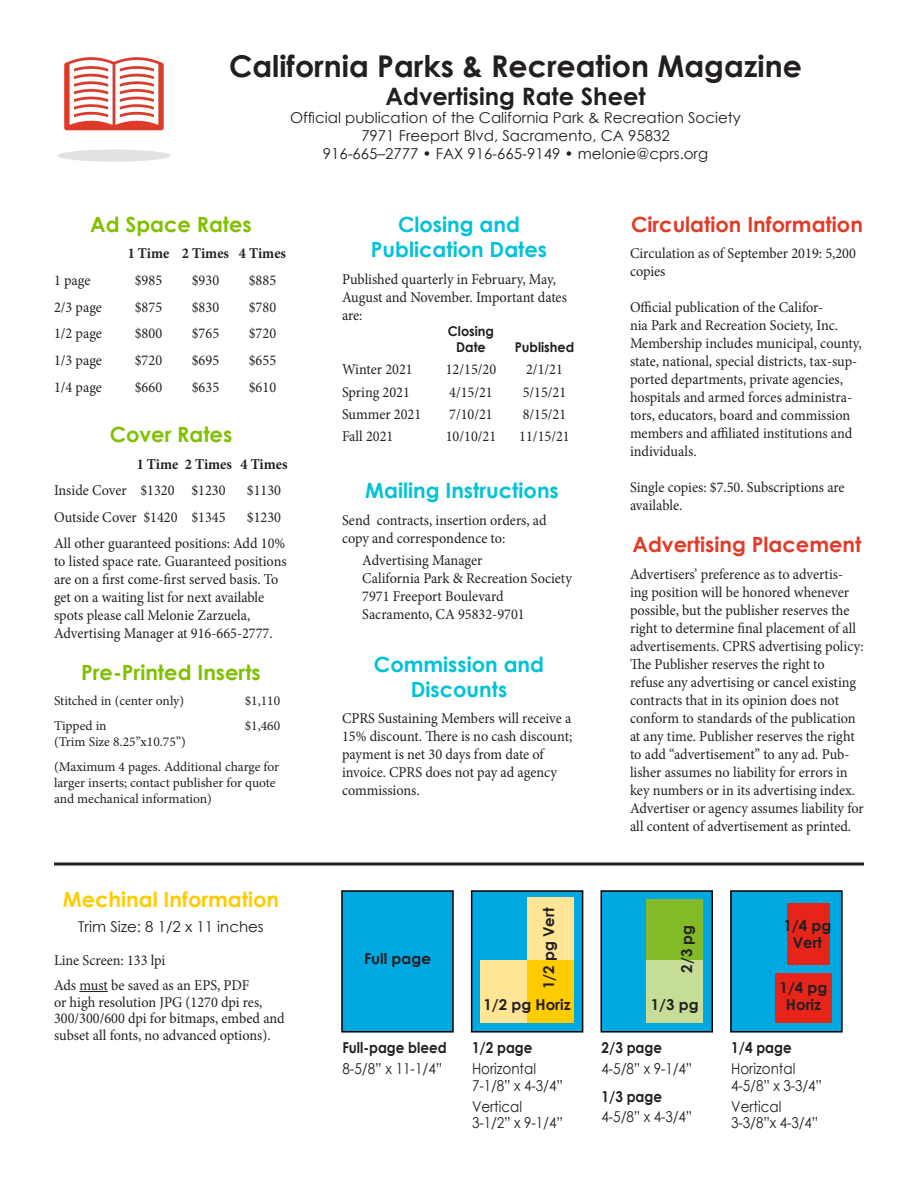
<style>
.page{position:relative;width:918px;height:1188px;background:#fff}
.page>*{position:absolute;margin:0;border:0;box-sizing:border-box;transform-origin:0 0}
.t1{font:700 30px "Century Gothic";color:#231f20}
.t2{font:700 24px "Century Gothic";color:#231f20}
.t3{font:700 21px/25.2px "Century Gothic";color:#02c2d7;text-align:center}
.t4{font:700 21px "Century Gothic";color:#e13c28}
.t5{font:700 21px "Century Gothic";color:#81c000}
.t6{font:700 21px "Century Gothic";color:#fc0}
.t7{font:15px/18px "Minion Pro";color:#231f20;scale:.95 1}
.t8{font:15px "Century Gothic";color:#231f20}
.t9{font:15px "Century Gothic";color:#231f20;scale:.9 1}
.t10{font:700 15px/16.5px "Century Gothic";color:#231f20;text-align:center}
.t11{font:700 15px "Century Gothic";color:#231f20;scale:.9 1}
.t12{font:700 15px "Minion Pro";color:#231f20;scale:.95 1}
.t13{font:13.5px/16.2px "Minion Pro";color:#231f20}
.t14{font:700 13.5px/16.2px "Century Gothic";color:#231f20;text-align:center;scale:.95 1}
</style>
<div class="page">
<div style="left:601px;top:890px;width:112px;height:143px;background:#00a8e2;border:2px solid #000"></div>
<div style="left:647px;top:899px;width:56px;height:123px;background:#82bb27"></div>
<div style="left:647px;top:960px;width:56px;height:62px;background:#c6dd97"></div>
<div style="left:471px;top:890px;width:112px;height:143px;background:#00a8e2;border:2px solid #000"></div>
<div style="left:527px;top:897px;width:47px;height:63px;background:#ffe594"></div>
<div style="left:527px;top:960px;width:47px;height:62px;background:#fc0"></div>
<div style="left:481px;top:960px;width:46px;height:62px;background:#ffe594"></div>
<div style="left:341px;top:890px;width:113px;height:143px;background:#00a8e2;border:2px solid #000"></div>
<div style="left:730px;top:890px;width:113px;height:143px;background:#00a8e2;border:2px solid #000"></div>
<img style="left:57px;top:57px;width:114px;height:105px">
<svg style="left:54px;top:862px;width:810px;height:4px;background:#595657"></svg>
<svg style="left:79px;top:991px;width:29px;height:1px"></svg>
<div style="left:787px;top:903px;width:43px;height:62px;background:#e72419"></div>
<div style="left:775px;top:973px;width:57px;height:50px;background:#e72419"></div>
<p class="t1" style="left:229px;top:43px;width:574px">California Parks &amp; Recreation Magazine</p>
<p class="t2" style="left:385px;top:78px;width:262px">Advertising Rate Sheet</p>
<p class="t8" style="left:290px;top:107px;width:452px">Official publication of the California Park &amp; Recreation Society</p>
<p class="t8" style="left:361px;top:125px;width:310px">7971 Freeport Blvd, Sacramento, CA 95832</p>
<p class="t8" style="left:323px;top:143px;width:387px">916-665–2777 • FAX 916-665-9149 • melonie@cprs.org</p>
<p class="t5" style="left:90px;top:208px;width:163px">Ad Space Rates</p>
<p class="t12" style="left:128px;top:243px;width:168px">1 Time 2 Times 4 Times</p>
<p class="t7" style="left:54px;top:271px;width:40px">1 page</p>
<p class="t7" style="left:135px;top:271px;width:30px">$985</p>
<p class="t7" style="left:192px;top:271px;width:30px">$930</p>
<p class="t7" style="left:249px;top:271px;width:30px">$885</p>
<p class="t7" style="left:54px;top:298px;width:52px">2/3 page</p>
<p class="t7" style="left:135px;top:298px;width:30px">$875</p>
<p class="t7" style="left:192px;top:298px;width:30px">$830</p>
<p class="t7" style="left:249px;top:298px;width:30px">$780</p>
<p class="t7" style="left:54px;top:325px;width:52px">1/2 page</p>
<p class="t7" style="left:135px;top:325px;width:30px">$800</p>
<p class="t7" style="left:192px;top:325px;width:30px">$765</p>
<p class="t7" style="left:249px;top:325px;width:30px">$720</p>
<p class="t7" style="left:54px;top:351px;width:52px">1/3 page</p>
<p class="t7" style="left:135px;top:351px;width:30px">$720</p>
<p class="t7" style="left:192px;top:351px;width:30px">$695</p>
<p class="t7" style="left:249px;top:351px;width:30px">$655</p>
<p class="t7" style="left:54px;top:378px;width:52px">1/4 page</p>
<p class="t7" style="left:135px;top:378px;width:30px">$660</p>
<p class="t7" style="left:192px;top:378px;width:30px">$635</p>
<p class="t7" style="left:249px;top:378px;width:30px">$610</p>
<p class="t5" style="left:110px;top:418px;width:124px">Cover Rates</p>
<p class="t12" style="left:137px;top:453px;width:160px">1 Time 2 Times 4 Times</p>
<p class="t7" style="left:54px;top:481px;width:182px">Inside Cover $1320 $1230</p>
<p class="t7" style="left:247px;top:481px;width:38px">$1130</p>
<p class="t7" style="left:54px;top:508px;width:182px">Outside Cover $1420 $1345</p>
<p class="t7" style="left:247px;top:508px;width:38px">$1230</p>
<p class="t7" style="left:54px;top:535px;width:246px">All other guaranteed positions: Add 10% to listed space rate. Guaranteed positions are on a first come-first served basis. To get on a waiting list for next available spots please call Melonie Zarzuela, Advertising Manager at 916-665-2777.</p>
<p class="t5" style="left:81px;top:657px;width:181px">Pre-Printed Inserts</p>
<p class="t13" style="left:54px;top:693px;width:132px">Stitched in (center only)</p>
<p class="t13" style="left:245px;top:693px;width:37px">$1,110</p>
<p class="t13" style="left:54px;top:718px;width:54px">Tipped in</p>
<p class="t13" style="left:245px;top:718px;width:37px">$1,460</p>
<p class="t13" style="left:54px;top:734px;width:133px">(Trim Size 8.25”x10.75”)</p>
<p class="t13" style="left:54px;top:759px;width:227px">(Maximum 4 pages. Additional charge for larger inserts; contact publisher for quote and mechanical information)</p>
<p class="t3" style="left:371px;top:211px;width:178px">Closing and<br>Publication Dates</p>
<p class="t7" style="left:342px;top:270px;width:238px">Published quarterly in February, May,<br>August and November. Important dates are:</p>
<p class="t14" style="left:448px;top:322px;width:50px">Closing<br>Date</p>
<p class="t14" style="left:515px;top:338px;width:64px">Published</p>
<p class="t7" style="left:342px;top:361px;width:76px">Winter 2021</p>
<p class="t7" style="left:446px;top:361px;width:55px">12/15/20</p>
<p class="t7" style="left:526px;top:361px;width:40px">2/1/21</p>
<p class="t7" style="left:342px;top:383px;width:73px">Spring 2021</p>
<p class="t7" style="left:449px;top:383px;width:47px">4/15/21</p>
<p class="t7" style="left:523px;top:383px;width:47px">5/15/21</p>
<p class="t7" style="left:342px;top:405px;width:85px">Summer 2021</p>
<p class="t7" style="left:449px;top:405px;width:47px">7/10/21</p>
<p class="t7" style="left:523px;top:405px;width:47px">8/15/21</p>
<p class="t7" style="left:342px;top:428px;width:56px">Fall 2021</p>
<p class="t7" style="left:446px;top:428px;width:55px">10/10/21</p>
<p class="t7" style="left:519px;top:428px;width:55px">11/15/21</p>
<p class="t3" style="left:365px;top:477px;width:195px">Mailing Instructions</p>
<p class="t7" style="left:342px;top:511px;width:217px">Send contracts, insertion orders, ad copy and correspondence to:</p>
<p class="t7" style="left:362px;top:551px;width:128px">Advertising Manager</p>
<p class="t7" style="left:362px;top:569px;width:222px">California Park &amp; Recreation Society</p>
<p class="t7" style="left:362px;top:587px;width:150px">7971 Freeport Boulevard</p>
<p class="t7" style="left:362px;top:605px;width:172px">Sacramento, CA 95832-9701</p>
<p class="t3" style="left:374px;top:650px;width:172px">Commission and<br>Discounts</p>
<p class="t7" style="left:342px;top:710px;width:244px">CPRS Sustaining Members will receive a<br>15% discount. There is no cash discount; payment is net 30 days from date of invoice. CPRS does not pay ad agency commissions.</p>
<p class="t4" style="left:631px;top:208px;width:233px">Circulation Information</p>
<p class="t7" style="left:630px;top:245px;width:239px">Circulation as of September 2019: 5,200 copies</p>
<p class="t7" style="left:630px;top:299px;width:245px">Official publication of the Califor-<br>nia Park and Recreation Society, Inc.<br>Membership includes municipal, county, state, national, special districts, tax-sup&shy;ported departments, private agencies, hospitals and armed forces administra&shy;tors, educators, board and commission members and affiliated institutions and individuals.</p>
<p class="t7" style="left:630px;top:479px;width:228px">Single copies: $7.50. Subscriptions are available.</p>
<p class="t4" style="left:633px;top:529px;width:230px">Advertising Placement</p>
<p class="t7" style="left:630px;top:565px;width:248px">Advertisers’ preference as to advertis&shy;ing position will be honored whenever possible, but the publisher reserves the right to determine final placement of all advertisements. CPRS advertising policy:<br>The Publisher reserves the right to<br>refuse any advertising or cancel existing contracts that in its opinion does not conform to standards of the publication at any time. Publisher reserves the right to add “advertisement” to any ad. Pub&shy;lisher assumes no liability for errors in key numbers or in its advertising index.<br>Advertiser or agency assumes liability for all content of advertisement as printed.</p>
<p class="t6" style="left:63px;top:883px;width:218px">Mechinal Information</p>
<p class="t8" style="left:78px;top:916px;width:187px">Trim Size: 8 1/2 x 11 inches</p>
<p class="t7" style="left:54px;top:951px;width:119px">Line Screen: 133 lpi</p>
<p class="t7" style="left:54px;top:977px;width:244px;line-height:16.5px">Ads must be saved as an EPS, PDF<br>or high resolution JPG (1270 dpi res, 300/300/600 dpi for bitmaps, embed and subset all fonts, no advanced options).</p>
<p class="t10" style="left:780px;top:979px;width:49px">1/4 pg<br>Horiz</p>
<p class="t10" style="left:540px;top:989px;width:83px;rotate:-90deg">1/2 pg Vert</p>
<p class="t10" style="left:784px;top:917px;width:49px">1/4 pg<br>Vert</p>
<p class="t10" style="left:678px;top:973px;width:49px;rotate:-90deg">2/3 pg</p>
<p class="t10" style="left:364px;top:950px;width:68px">Full page</p>
<p class="t10" style="left:484px;top:995px;width:88px">1/2 pg Horiz</p>
<p class="t10" style="left:651px;top:996px;width:49px">1/3 pg</p>
<p class="t11" style="left:472px;top:1037px;width:69px">1/2 page</p>
<p class="t9" style="left:472px;top:1058px;width:73px">Horizontal</p>
<p class="t9" style="left:472px;top:1075px;width:103px">7-1/8” x 4-3/4”</p>
<p class="t9" style="left:472px;top:1096px;width:57px">Vertical</p>
<p class="t9" style="left:472px;top:1112px;width:103px">3-1/2” x 9-1/4”</p>
<p class="t11" style="left:602px;top:1037px;width:69px">2/3 page</p>
<p class="t9" style="left:602px;top:1058px;width:102px">4-5/8” x 9-1/4”</p>
<p class="t11" style="left:602px;top:1085px;width:69px">1/3 page</p>
<p class="t9" style="left:602px;top:1106px;width:102px">4-5/8” x 4-3/4”</p>
<p class="t11" style="left:731px;top:1037px;width:69px">1/4 page</p>
<p class="t9" style="left:731px;top:1058px;width:73px">Horizontal</p>
<p class="t9" style="left:731px;top:1075px;width:102px">4-5/8” x 3-3/4”</p>
<p class="t9" style="left:731px;top:1096px;width:57px">Vertical</p>
<p class="t9" style="left:731px;top:1112px;width:98px">3-3/8”x 4-3/4”</p>
<p class="t11" style="left:342px;top:1037px;width:117px">Full-page bleed</p>
<p class="t9" style="left:342px;top:1058px;width:113px">8-5/8” x 11-1/4”</p>
</div>
